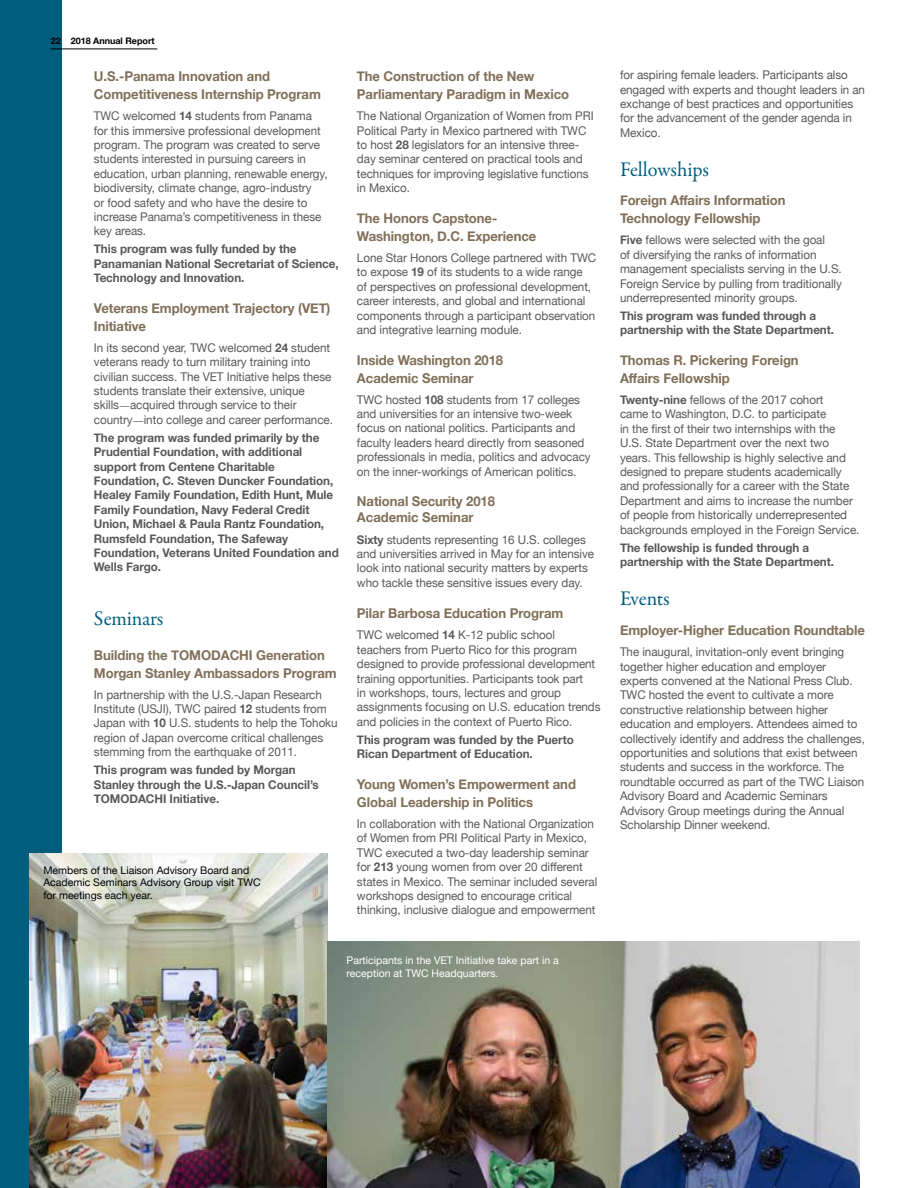
<style>
.page{position:relative;width:918px;height:1188px;background:#fff}
.page>*{position:absolute;margin:0;border:0;box-sizing:border-box;transform-origin:0 0}
.t1{font:21px "Garamond Premr Pro";letter-spacing:-.01em;color:#005d7e}
.t2{font:700 13.5px/18px "Helvetica Neue";letter-spacing:-.005em;color:#816f59}
.t3{font:12px/14.4px "Helvetica Neue";letter-spacing:-.005em;color:#58595b}
.t4{font:700 12px/14.4px "Helvetica Neue";letter-spacing:-.005em;color:#58595b}
.t5{font:10.5px/12.6px "Helvetica Neue";color:#000}
.t6{font:10.5px/12.6px "Helvetica Neue";color:#fff}
.t7{font:700 9px "Helvetica Neue";color:#000}
.s1{font-weight:700}
.s2{font-family:"Garamond Premr Pro"}
</style>
<div class="page">
<div style="left:0;top:0;width:62px;height:1188px;background:#005d7e"></div>
<img style="left:29px;top:853px;width:299px;height:335px">
<hr style="left:51px;top:49px;width:106px;height:1px;background:#000">
<img style="left:328px;top:942px;width:532px;height:246px">
<p class="t7" style="left:51px;top:34px;width:106px">22 2018 Annual Report</p>
<p class="t2" style="left:94px;top:68px;width:228px">U.S.-Panama Innovation and<br>Competitiveness Internship Program</p>
<p class="t3" style="left:94px;top:109px;width:235px">TWC welcomed <span class="s1">14</span> students from Panama for this immersive professional development program. The program was created to serve students interested in pursuing careers in education, urban planning, renewable energy, biodiversity, climate change, agro-industry<br>or food safety and who have the desire to increase Panama’s competitiveness in these key areas.</p>
<p class="t4" style="left:94px;top:242px;width:246px">This program was fully funded by the<br>Panamanian National Secretariat of Science,<br>Technology and Innovation.</p>
<p class="t2" style="left:94px;top:299px;width:238px">Veterans Employment Trajectory (VET)<br>Initiative</p>
<p class="t3" style="left:94px;top:341px;width:241px">In its second year, TWC welcomed <span class="s1">24</span> student veterans ready to turn military training into civilian success. The VET Initiative helps these students translate their extensive, unique skills<span class="s2">—</span>acquired through service to their country<span class="s2">—</span>into college and career performance.</p>
<p class="t4" style="left:94px;top:431px;width:246px">The program was funded primarily by the Prudential Foundation, with additional support from Centene Charitable Foundation, C. Steven Duncker Foundation, Healey Family Foundation, Edith Hunt, Mule Family Foundation, Navy Federal Credit Union, Michael &amp; Paula Rantz Foundation, Rumsfeld Foundation, The Safeway Foundation, Veterans United Foundation and Wells Fargo.</p>
<h1 class="t1" style="left:94px;top:606px;width:71px">Seminars</h1>
<p class="t2" style="left:94px;top:646px;width:244px">Building the TOMODACHI Generation<br>Morgan Stanley Ambassadors Program</p>
<p class="t3" style="left:94px;top:688px;width:245px">In partnership with the U.S.-Japan Research Institute (USJI), TWC paired <span class="s1">12</span> students from Japan with <span class="s1">10</span> U.S. students to help the Tohoku region of Japan overcome critical challenges stemming from the earthquake of 2011.</p>
<p class="t4" style="left:94px;top:763px;width:226px">This program was funded by Morgan<br>Stanley through the U.S.-Japan Council’s<br>TOMODACHI Initiative.</p>
<p class="t5" style="left:44px;top:864px;width:219px">Members of the Liaison Advisory Board and<br>Academic Seminars Advisory Group visit TWC for meetings each year.</p>
<p class="t2" style="left:357px;top:68px;width:214px">The Construction of the New<br>Parliamentary Paradigm in Mexico</p>
<p class="t3" style="left:357px;top:109px;width:238px">The National Organization of Women from PRI Political Party in Mexico partnered with TWC to host <span class="s1">28</span> legislators for an intensive three&shy;day seminar centered on practical tools and techniques for improving legislative functions in Mexico.</p>
<p class="t2" style="left:357px;top:209px;width:181px">The Honors Capstone-<br>Washington, D.C. Experience</p>
<p class="t3" style="left:357px;top:251px;width:241px">Lone Star Honors College partnered with TWC to expose <span class="s1">19</span> of its students to a wide range<br>of perspectives on professional development, career interests, and global and international components through a participant observation and integrative learning module.</p>
<p class="t2" style="left:357px;top:351px;width:148px">Inside Washington 2018<br>Academic Seminar</p>
<p class="t3" style="left:357px;top:393px;width:235px">TWC hosted <span class="s1">108</span> students from 17 colleges and universities for an intensive two-week focus on national politics. Participants and faculty leaders heard directly from seasoned professionals in media, politics and advocacy on the inner-workings of American politics.</p>
<p class="t2" style="left:357px;top:494px;width:140px;line-height:16.2px">National Security 2018<br>Academic Seminar</p>
<p class="t3" style="left:357px;top:533px;width:239px"><span class="s1">Sixty</span> students representing 16 U.S. colleges and universities arrived in May for an intensive look into national security matters by experts who tackle these sensitive issues every day.</p>
<p class="t2" style="left:357px;top:605px;width:208px">Pilar Barbosa Education Program</p>
<p class="t3" style="left:357px;top:629px;width:245px">TWC welcomed <span class="s1">14</span> K-12 public school teachers from Puerto Rico for this program designed to provide professional development training opportunities. Participants took part<br>in workshops, tours, lectures and group assignments focusing on U.S. education trends and policies in the context of Puerto Rico.</p>
<p class="t4" style="left:357px;top:733px;width:218px">This program was funded by the Puerto<br>Rican Department of Education.</p>
<p class="t2" style="left:357px;top:775px;width:221px">Young Women’s Empowerment and<br>Global Leadership in Politics</p>
<p class="t3" style="left:357px;top:817px;width:242px">In collaboration with the National Organization of Women from PRI Political Party in Mexico, TWC executed a two-day leadership seminar for <span class="s1">213</span> young women from over 20 different states in Mexico. The seminar included several workshops designed to encourage critical thinking, inclusive dialogue and empowerment</p>
<p class="t6" style="left:347px;top:955px;width:214px">Participants in the VET Initiative take part in a reception at TWC Headquarters.</p>
<p class="t3" style="left:620px;top:69px;width:247px">for aspiring female leaders. Participants also engaged with experts and thought leaders in an exchange of best practices and opportunities for the advancement of the gender agenda in Mexico.</p>
<h1 class="t1" style="left:620px;top:156px;width:90px">Fellowships</h1>
<p class="t2" style="left:620px;top:192px;width:167px">Foreign Affairs Information<br>Technology Fellowship</p>
<p class="t3" style="left:620px;top:234px;width:223px"><span class="s1">Five</span> fellows were selected with the goal<br>of diversifying the ranks of information management specialists serving in the U.S.<br>Foreign Service by pulling from traditionally underrepresented minority groups.</p>
<p class="t4" style="left:620px;top:309px;width:216px">This program was funded through a partnership with the State Department.</p>
<p class="t2" style="left:620px;top:351px;width:180px">Thomas R. Pickering Foreign<br>Affairs Fellowship</p>
<p class="t3" style="left:620px;top:393px;width:241px"><span class="s1">Twenty-nine</span> fellows of the 2017 cohort<br>came to Washington, D.C. to participate<br>in the first of their two internships with the U.S. State Department over the next two years. This fellowship is highly selective and designed to prepare students academically and professionally for a career with the State Department and aims to increase the number of people from historically underrepresented backgrounds employed in the Foreign Service.</p>
<p class="t4" style="left:620px;top:540px;width:216px">The fellowship is funded through a partnership with the State Department.</p>
<h1 class="t1" style="left:620px;top:585px;width:51px">Events</h1>
<p class="t2" style="left:620px;top:622px;width:247px">Employer-Higher Education Roundtable</p>
<p class="t3" style="left:620px;top:645px;width:246px">The inaugural, invitation-only event bringing together higher education and employer experts convened at the National Press Club.<br>TWC hosted the event to cultivate a more constructive relationship between higher education and employers. Attendees aimed to collectively identify and address the challenges, opportunities and solutions that exist between students and success in the workforce. The roundtable occurred as part of the TWC Liaison Advisory Board and Academic Seminars Advisory Group meetings during the Annual Scholarship Dinner weekend.</p>
</div>
